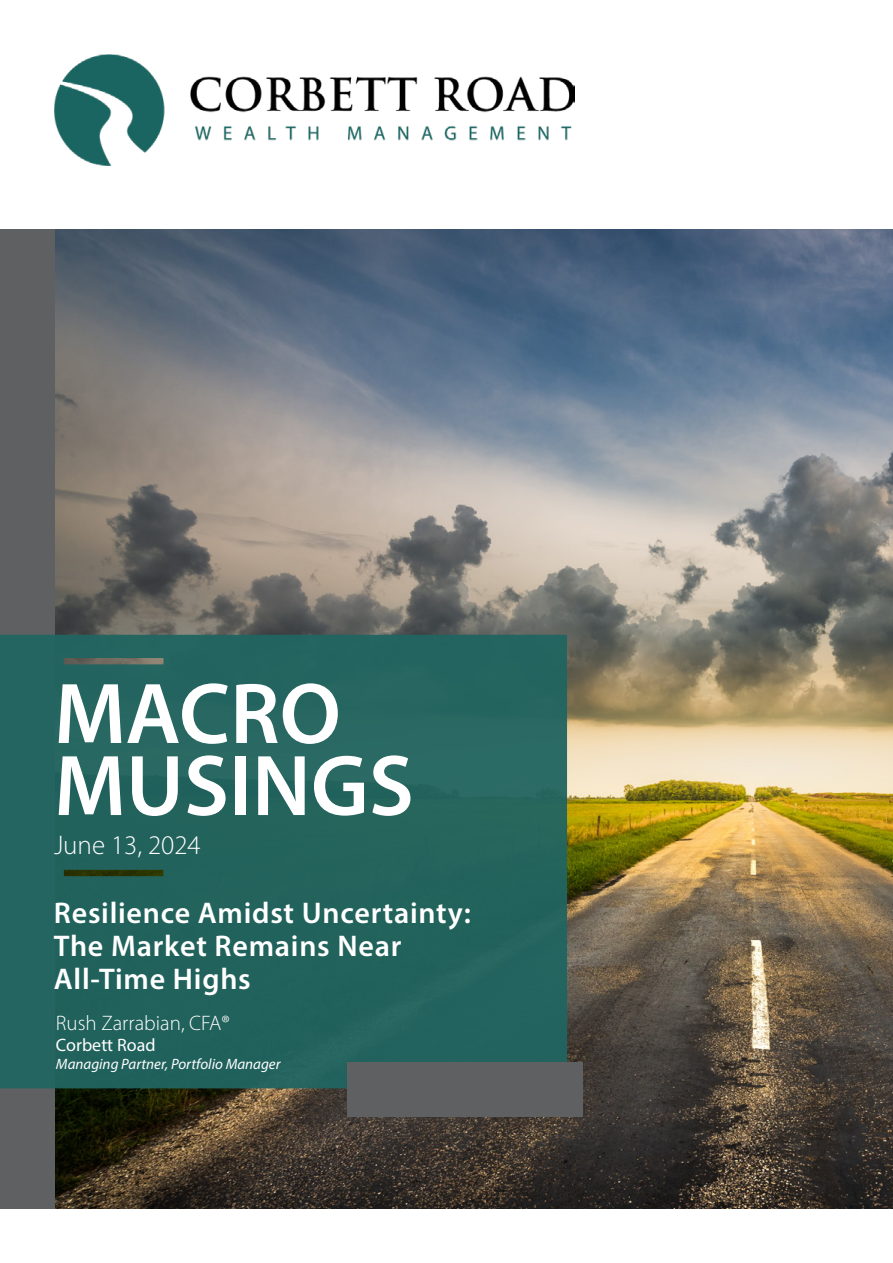
<style>
.page{position:relative;width:893px;height:1263px;background:#fff}
.page>*{position:absolute;margin:0;border:0;box-sizing:border-box;transform-origin:0 0}
.t1{font:600 87px/72px "Myriad Pro";color:#fff}
.t2{font:600 30px/33px "Myriad Pro";letter-spacing:.025em;color:#fff}
.t3{font:300 27px "Myriad Pro";color:#fff}
.t4{font:300 21px "Myriad Pro";color:#fff}
.t5{font:18px "Myriad Pro";color:#fff}
.t6{font:italic 15px "Myriad Pro";color:#fff}
</style>
<div class="page">
<img style="left:54px;top:230px;width:839px;height:979px">
<div style="left:0;top:230px;width:54px;height:979px;background:#5f6062"></div>
<div style="left:0;top:635px;width:567px;height:453px;background:#23645d"></div>
<div style="left:347px;top:1062px;width:236px;height:54px;background:#5f6062"></div>
<img style="left:54px;top:55px;width:520px;height:110px">
<h1 class="t1" style="left:54px;top:675px;width:361px">MACRO<br>MUSINGS</h1>
<p class="t3" style="left:54px;top:828px;width:148px">June 13, 2024</p>
<p class="t2" style="left:54px;top:896px;width:419px">Resilience Amidst Uncertainty:<br>The Market Remains Near<br>All-Time Highs</p>
<p class="t4" style="left:56px;top:1010px;width:175px">Rush Zarrabian, CFA®</p>
<p class="t5" style="left:56px;top:1034px;width:101px">Corbett Road</p>
<p class="t6" style="left:56px;top:1055px;width:226px">Managing Partner, Portfolio Manager</p>
</div>
